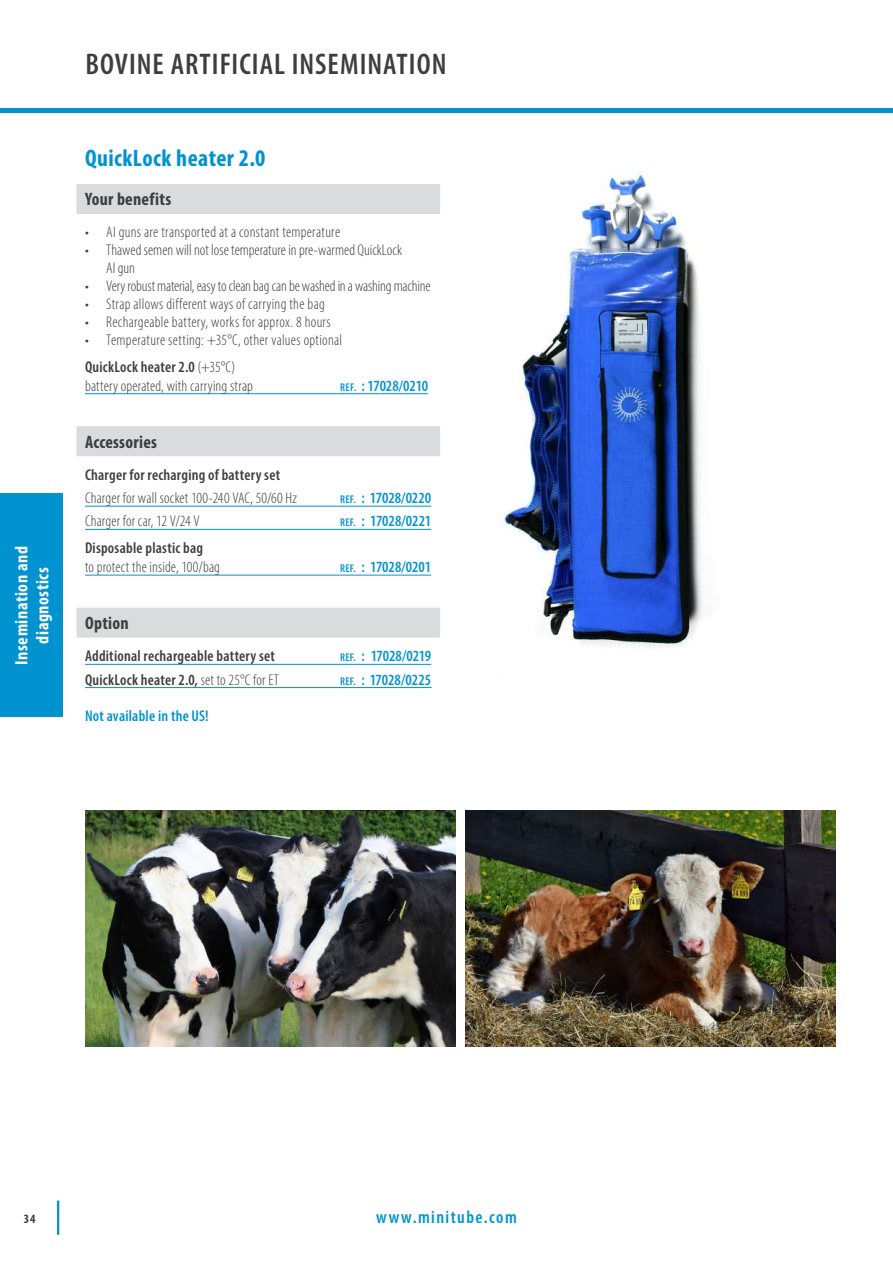
<style>
.page{position:relative;width:893px;height:1263px;background:#fff}
.page>*{position:absolute;margin:0;border:0;box-sizing:border-box;transform-origin:0 0}
.t1{font:600 condensed 30px "Myriad Pro";letter-spacing:.035em;color:#3e3e3f}
.t2{font:700 condensed 24px "Myriad Pro";letter-spacing:.02em;color:#0093d0}
.t3{font:700 condensed 18px "Myriad Pro";letter-spacing:.015em;color:#3e3e3f}
.t4{font:700 condensed 18px/21px "Myriad Pro";letter-spacing:.03em;color:#fff;text-align:center}
.t5{font:600 condensed 18px "Myriad Pro";letter-spacing:.08em;color:#0093d0}
.t6{font:300 condensed 15.6px/18px "Myriad Pro";letter-spacing:.015em;color:#3e3e3f}
.t7{font:600 condensed 15.6px "Myriad Pro";letter-spacing:.015em;color:#3e3e3f}
.t8{font:600 condensed 15.6px "Myriad Pro";letter-spacing:-.005em;color:#0093d0}
.t9{font:300 condensed 15.6px "Myriad Pro";letter-spacing:-.01em;color:#3e3e3f}
.t10{font:600 condensed 15.6px "Myriad Pro";letter-spacing:.015em;color:#0093d0}
.t11{font:700 condensed 12.75px "Myriad Pro";color:#3e3e3f}
.s1{font-weight:600}
.s2{font-size:11.25px}
.s3{font-weight:300}
</style>
<div class="page">
<hr style="left:57px;top:1200px;width:2px;height:35px;background:#0093d0">
<div style="left:0;top:108px;width:893px;height:5px;background:#0093d0"></div>
<div style="left:0;top:493px;width:62px;height:224px;background:#0093d0"></div>
<img style="left:501px;top:171px;width:202px;height:476px">
<img style="left:85px;top:810px;width:370px;height:236px">
<img style="left:466px;top:810px;width:370px;height:236px">
<div style="left:77px;top:184px;width:363px;height:30px;background:#dadbdd"></div>
<hr style="left:85px;top:393px;width:343px;height:1px;background:#0093d0">
<div style="left:77px;top:426px;width:363px;height:30px;background:#dadbdd"></div>
<hr style="left:85px;top:506px;width:346px;height:1px;background:#0093d0">
<hr style="left:85px;top:529px;width:346px;height:1px;background:#0093d0">
<hr style="left:85px;top:575px;width:346px;height:1px;background:#0093d0">
<div style="left:77px;top:608px;width:363px;height:30px;background:#dadbdd"></div>
<hr style="left:85px;top:664px;width:346px;height:1px;background:#0093d0">
<hr style="left:85px;top:687px;width:347px;height:1px;background:#0093d0">
<h1 class="t1" style="left:85px;top:45px;width:363px">BOVINE ARTIFICIAL INSEMINATION</h1>
<p class="t4" style="left:11px;top:665px;width:120px;rotate:-90deg">Insemination and diagnostics</p>
<h2 class="t2" style="left:85px;top:143px;width:182px">QuickLock heater 2.0</h2>
<p class="t3" style="left:85px;top:188px;width:88px">Your benefits</p>
<p class="t6" style="left:85px;top:223px;width:257px">• AI guns are transported at a constant temperature</p>
<p class="t6" style="left:106px;top:241px;width:297px;text-indent:-21px">• Thawed semen will not lose temperature in pre-warmed QuickLock<br>AI gun</p>
<p class="t9" style="left:85px;top:277px;width:347px">• Very robust material, easy to clean bag can be washed in a washing machine</p>
<p class="t6" style="left:85px;top:295px;width:241px">• Strap allows different ways of carrying the bag</p>
<p class="t6" style="left:85px;top:313px;width:247px">• Rechargeable battery, works for approx. 8 hours</p>
<p class="t6" style="left:85px;top:326px;width:259px;line-height:27px">• Temperature setting: +35°C, other values optional<br><span class="s1">QuickLock heater 2.0</span> (+35°C)</p>
<p class="t6" style="left:85px;top:376px;width:169px">battery operated, with carrying strap</p>
<p class="t8" style="left:340px;top:376px;width:90px"><span class="s2">REF.</span> : 17028/0210</p>
<p class="t3" style="left:85px;top:430px;width:73px">Accessories</p>
<p class="t7" style="left:85px;top:465px;width:197px">Charger for recharging of battery set</p>
<p class="t6" style="left:85px;top:489px;width:213px">Charger for wall socket 100-240 VAC, 50/60 Hz</p>
<p class="t8" style="left:340px;top:488px;width:93px"><span class="s2">REF.</span> : 17028/0220</p>
<p class="t6" style="left:85px;top:512px;width:116px">Charger for car, 12 V/24 V</p>
<p class="t8" style="left:340px;top:512px;width:93px"><span class="s2">REF.</span> : 17028/0221</p>
<p class="t7" style="left:85px;top:539px;width:120px">Disposable plastic bag</p>
<p class="t6" style="left:85px;top:558px;width:137px">to protect the inside, 100/bag</p>
<p class="t8" style="left:340px;top:557px;width:92px"><span class="s2">REF.</span> : 17028/0201</p>
<p class="t3" style="left:85px;top:612px;width:45px">Option</p>
<p class="t7" style="left:85px;top:646px;width:191px">Additional rechargeable battery set</p>
<p class="t8" style="left:340px;top:646px;width:92px"><span class="s2">REF.</span> : 17028/0219</p>
<p class="t7" style="left:85px;top:670px;width:196px">QuickLock heater 2.0, <span class="s3">set to 25°C for ET</span></p>
<p class="t8" style="left:340px;top:670px;width:92px"><span class="s2">REF.</span> : 17028/0225</p>
<p class="t10" style="left:85px;top:706px;width:125px">Not available in the US!</p>
<p class="t11" style="left:24px;top:1211px;width:13px">34</p>
<p class="t5" style="left:376px;top:1206px;width:142px">www.minitube.com</p>
</div>
